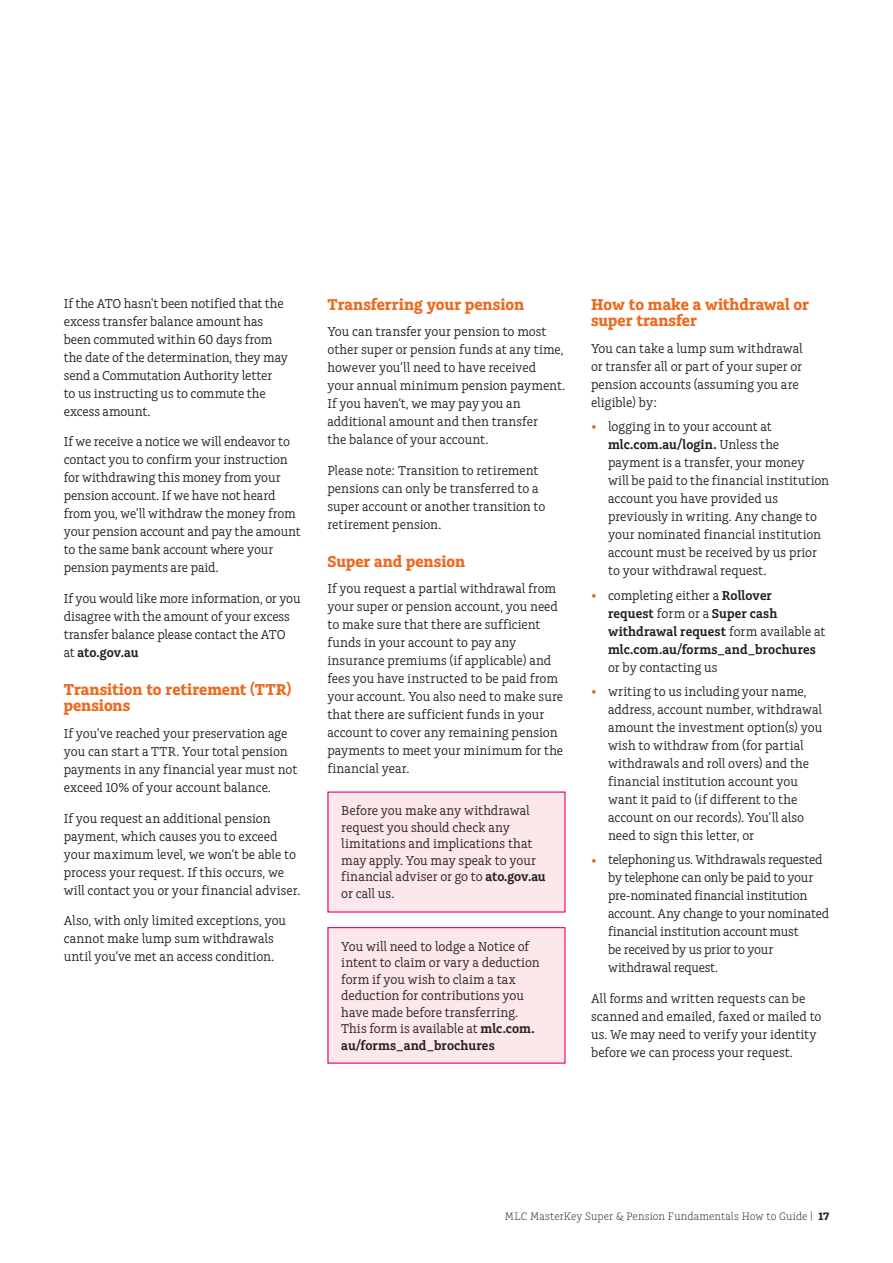
<style>
.page{position:relative;width:893px;height:1263px;background:#fff}
.page>*{position:absolute;margin:0;border:0;box-sizing:border-box;transform-origin:0 0}
.t1{font:700 16.5px/16.5px "Charlie Std";color:#ec6a20}
.t2{font:13.5px/18px "Charlie Std";letter-spacing:-.005em;color:#231f20}
.t3{font:600 13.5px/18px "Charlie Std";letter-spacing:.005em;color:#231f20}
.t4{font:300 11.25px "Charlie Std";letter-spacing:.01em;color:#231f20}
.s1{font-weight:600}
.s2{font-size:18px;color:#ec6a20}
.s3{font-weight:400;font-size:18px;color:#ec6a20}
.s4{font-weight:400}
.s5{font-weight:700}
</style>
<div class="page">
<div style="left:328px;top:792px;width:237px;height:120px;background:#fce7eb"></div>
<div style="left:328px;top:928px;width:237px;height:135px;background:#fce7eb"></div>
<div style="left:327px;top:927px;width:239px;height:137px;border:1px solid #e60272"></div>
<p class="t2" style="left:64px;top:294px;width:226px">If the ATO hasn't been notified that the excess transfer balance amount has been commuted within 60 days from the date of the determination, they may send a Commutation Authority letter<br>to us instructing us to commute the excess amount.</p>
<p class="t2" style="left:64px;top:433px;width:238px">If we receive a notice we will endeavor to contact you to confirm your instruction for withdrawing this money from your pension account. If we have not heard from you, we'll withdraw the money from your pension account and pay the amount to the same bank account where your pension payments are paid.</p>
<p class="t2" style="left:64px;top:590px;width:238px">If you would like more information, or you disagree with the amount of your excess transfer balance please contact the ATO<br>at <span class="s1">ato.gov.au</span></p>
<p class="t1" style="left:64px;top:681px;width:229px">Transition to retirement (TTR) pensions</p>
<p class="t2" style="left:64px;top:724px;width:235px">If you’ve reached your preservation age you can start a TTR. Your total pension payments in any financial year must not exceed 10% of your account balance.</p>
<p class="t2" style="left:64px;top:809px;width:238px">If you request an additional pension payment, which causes you to exceed your maximum level, we won’t be able to process your request. If this occurs, we will contact you or your financial adviser.</p>
<p class="t2" style="left:64px;top:912px;width:224px">Also, with only limited exceptions, you cannot make lump sum withdrawals until you’ve met an access condition.</p>
<p class="t1" style="left:327px;top:296px;width:198px">Transferring your pension</p>
<p class="t2" style="left:327px;top:323px;width:239px">You can transfer your pension to most other super or pension funds at any time, however you’ll need to have received your annual minimum pension payment.<br>If you haven’t, we may pay you an additional amount and then transfer<br>the balance of your account.</p>
<p class="t2" style="left:327px;top:462px;width:220px">Please note: Transition to retirement pensions can only be transferred to a super account or another transition to retirement pension.</p>
<p class="t1" style="left:327px;top:553px;width:139px">Super and pension</p>
<p class="t2" style="left:327px;top:580px;width:237px">If you request a partial withdrawal from your super or pension account, you need to make sure that there are sufficient funds in your account to pay any insurance premiums (if applicable) and fees you have instructed to be paid from your account. You also need to make sure that there are sufficient funds in your account to cover any remaining pension payments to meet your minimum for the financial year.</p>
<p class="t2" style="left:341px;top:803px;width:206px;line-height:16.5px">Before you make any withdrawal request you should check any limitations and implications that may apply. You may speak to your financial adviser or go to <span class="s1">ato.gov.au </span>or call us.</p>
<p class="t2" style="left:341px;top:938px;width:200px;line-height:16.5px">You will need to lodge a Notice of intent to claim or vary a deduction form if you wish to claim a tax deduction for contributions you have made before transferring.<br>This form is available at <span class="s1">mlc.com. au/forms_and_brochures</span></p>
<p class="t1" style="left:591px;top:296px;width:220px">How to make a withdrawal or super transfer</p>
<p class="t2" style="left:591px;top:339px;width:213px">You can take a lump sum withdrawal or transfer all or part of your super or pension accounts (assuming you are eligible) by:</p>
<p class="t2" style="left:608px;top:418px;width:223px;text-indent:-17px"><span class="s2">•</span> logging in to your account at <span class="s1">mlc.com.au/login.</span> Unless the payment is a transfer, your money<br>will be paid to the financial institution account you have provided us previously in writing. Any change to your nominated financial institution account must be received by us prior to your withdrawal request.</p>
<p class="t3" style="left:608px;top:586px;width:219px;text-indent:-17px"><span class="s3">•</span> <span class="s4">completing either a</span> Rollover<br>request <span class="s4">form or a</span> Super cash withdrawal request <span class="s4">form available at </span>mlc.com.au/forms_and_brochures</p>
<p class="t2" style="left:608px;top:658px;width:111px">or by contacting us</p>
<p class="t2" style="left:608px;top:682px;width:216px;text-indent:-17px"><span class="s2">•</span> writing to us including your name, address, account number, withdrawal amount the investment option(s) you wish to withdraw from (for partial withdrawals and roll overs) and the financial institution account you want it paid to (if different to the account on our records). You’ll also need to sign this letter, or</p>
<p class="t2" style="left:608px;top:851px;width:223px;text-indent:-17px"><span class="s2">•</span> telephoning us. Withdrawals requested by telephone can only be paid to your pre-nominated financial institution account. Any change to your nominated financial institution account must<br>be received by us prior to your withdrawal request.</p>
<p class="t2" style="left:591px;top:990px;width:232px">All forms and written requests can be scanned and emailed, faxed or mailed to us. We may need to verify your identity before we can process your request.</p>
<p class="t4" style="left:505px;top:1210px;width:326px">MLC MasterKey Super &amp; Pension Fundamentals How to Guide | <span class="s5">17</span></p>
</div>
